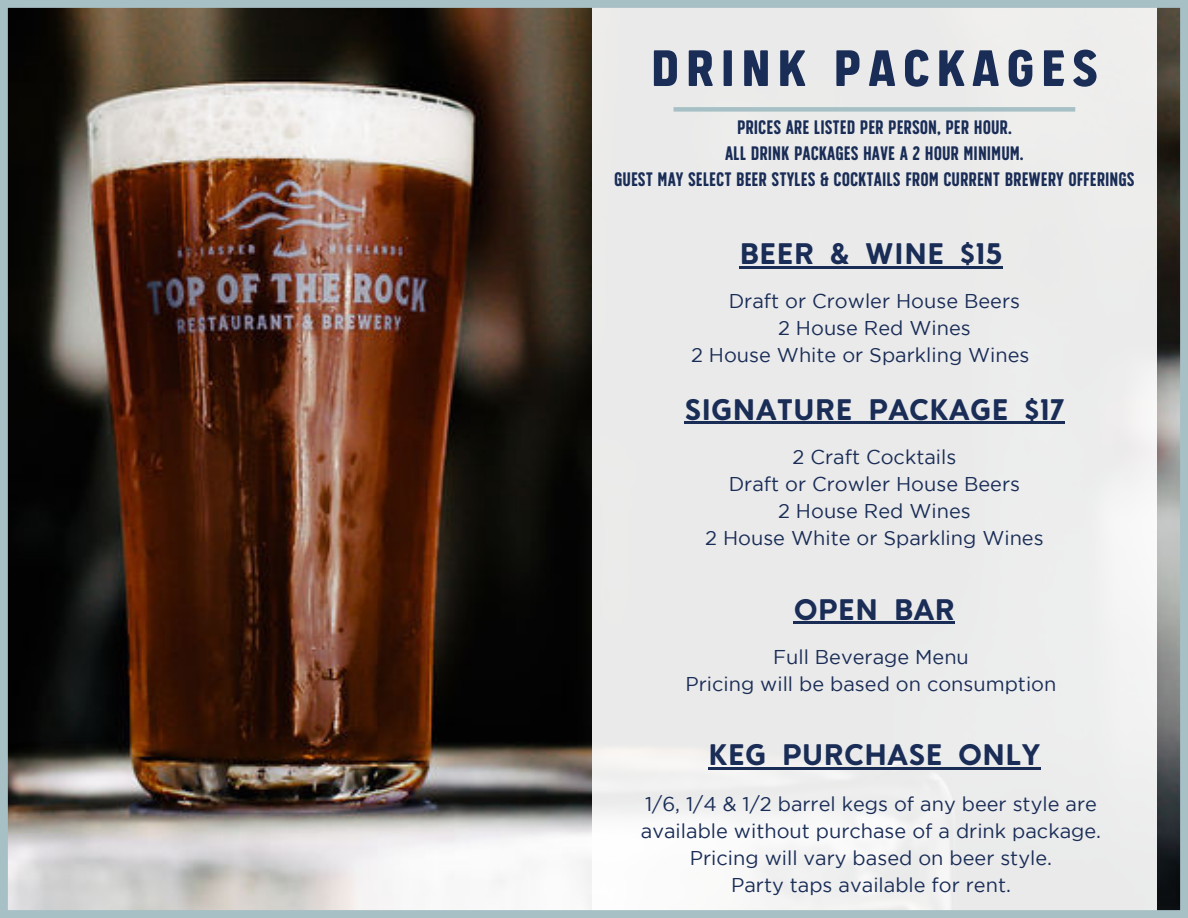
<style>
.page{position:relative;width:1188px;height:918px;background:#fff}
.page>*{position:absolute;margin:0;border:0;box-sizing:border-box;transform-origin:0 0}
.t1{font:51px "SS Grey Hood Four";letter-spacing:.13em;color:#1a2d57}
.t2{font:29.7px "SS Grey Hood Two";color:#1a2d57}
.t3{font:19.95px/27px "Gotham";color:#1a2d57}
.t4{font:19.5px "SS Nickson Six";color:#1a2d57}
</style>
<div class="page">
<img style="left:8px;top:8px;width:1172px;height:902px">
<div style="left:1180px;top:0;width:8px;height:918px;background:#a7c0c6"></div>
<div style="left:0;top:0;width:8px;height:918px;background:#a7c0c6"></div>
<div style="left:593px;top:0;width:563px;height:918px;background:#eaeaea"></div>
<hr style="left:794px;top:622px;width:161px;height:2px;background:#1a2d57">
<hr style="left:739px;top:267px;width:264px;height:2px;background:#1a2d57">
<hr style="left:684px;top:422px;width:380px;height:2px;background:#1a2d57">
<hr style="left:708px;top:768px;width:333px;height:2px;background:#1a2d57">
<div style="left:0;top:910px;width:1188px;height:8px;background:#a7c0c6"></div>
<div style="left:0;top:0;width:1188px;height:8px;background:#a7c0c6"></div>
<div style="left:674px;top:107px;width:401px;height:5px;background:#a7c0c6"></div>
<p class="t1" style="left:651px;top:45px;width:448px">DRINK PACKAGES</p>
<p class="t4" style="left:737px;top:116px;width:276px">PRICES ARE LISTED PER PERSON, PER HOUR.</p>
<p class="t4" style="left:725px;top:142px;width:300px">ALL DRINK PACKAGES HAVE A 2 HOUR MINIMUM.</p>
<p class="t4" style="left:614px;top:168px;width:522px">GUEST MAY SELECT BEER STYLES &amp; COCKTAILS FROM CURRENT BREWERY OFFERINGS</p>
<p class="t2" style="left:739px;top:242px;width:265px">BEER &amp; WINE $15</p>
<p class="t3" style="left:729px;top:289px;width:293px">Draft or Crowler House Beers</p>
<p class="t3" style="left:778px;top:316px;width:194px">2 House Red Wines</p>
<p class="t3" style="left:691px;top:343px;width:340px">2 House White or Sparkling Wines</p>
<p class="t2" style="left:684px;top:397px;width:382px">SIGNATURE PACKAGE $17</p>
<p class="t3" style="left:792px;top:445px;width:165px">2 Craft Cocktails</p>
<p class="t3" style="left:729px;top:472px;width:293px">Draft or Crowler House Beers</p>
<p class="t3" style="left:778px;top:499px;width:194px">2 House Red Wines</p>
<p class="t3" style="left:705px;top:526px;width:340px">2 House White or Sparkling Wines</p>
<p class="t2" style="left:794px;top:597px;width:163px">OPEN BAR</p>
<p class="t3" style="left:773px;top:645px;width:197px">Full Beverage Menu</p>
<p class="t3" style="left:686px;top:672px;width:372px">Pricing will be based on consumption</p>
<p class="t2" style="left:708px;top:743px;width:334px">KEG PURCHASE ONLY</p>
<p class="t3" style="left:641px;top:791px;width:462px">1/6, 1/4 &amp; 1/2 barrel kegs of any beer style are available without purchase of a drink package.</p>
<p class="t3" style="left:690px;top:845px;width:364px">Pricing will vary based on beer style.</p>
<p class="t3" style="left:731px;top:872px;width:281px">Party taps available for rent.</p>
</div>
